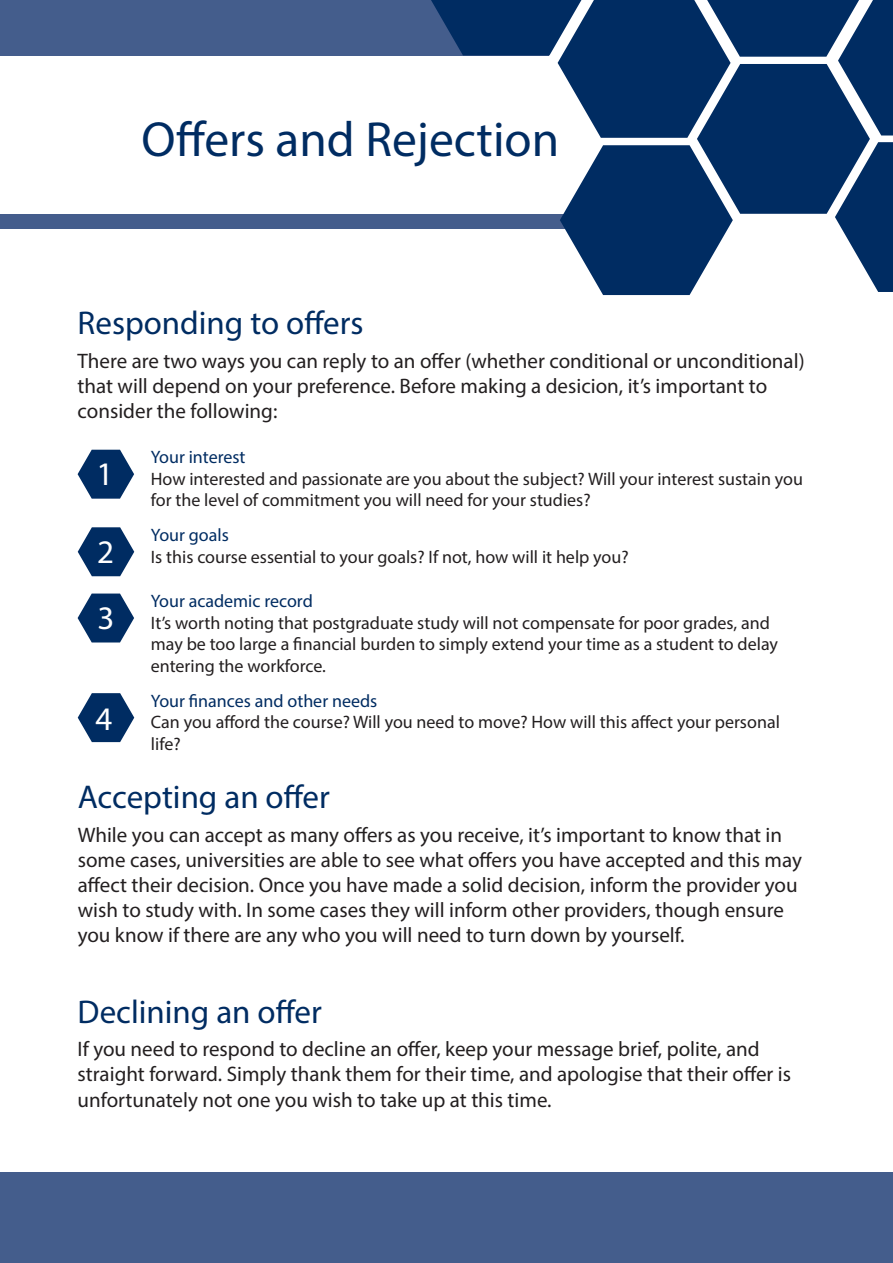
<style>
.page{position:relative;width:893px;height:1263px;background:#fff}
.page>*{position:absolute;margin:0;border:0;box-sizing:border-box;transform-origin:0 0}
.Header_One{font:49.5px "Myriad Pro";color:#002c62}
.Header_Two{font:33px "Myriad Pro";color:#002c62}
.Hex_Numbering{font:33px "Myriad Pro";color:#fff}
.LG_Body_Text{font:21px/25.2px "Myriad Pro";color:#231f20}
.Sm_Body_Text{font:18px/21.6px "Myriad Pro";color:#231f20}
.Header_Three{font:18px/21.6px "Myriad Pro";color:#231f20}
.Header_Three-2{font:18px "Myriad Pro";color:#002c62}
</style>
<div class="page">
<svg style="left:78px;top:450px;width:56px;height:49px"></svg>
<svg style="left:78px;top:527px;width:56px;height:49px"></svg>
<svg style="left:78px;top:593px;width:56px;height:49px"></svg>
<svg style="left:78px;top:693px;width:56px;height:49px"></svg>
<div style="left:0;top:214px;width:615px;height:14px;background:#445d8c"></div>
<div style="left:0;top:0;width:549px;height:55px;background:#445d8c"></div>
<svg style="left:431px;top:0;width:462px;height:295px"></svg>
<div style="left:0;top:1173px;width:893px;height:90px;background:#445d8c"></div>
<p class="Header_One" style="left:141px;top:109px;width:419px">Offers and Rejection</p>
<p class="Header_Two" style="left:78px;top:303px;width:287px">Responding to offers</p>
<p class="LG_Body_Text" style="left:78px;top:348px;width:728px">There are two ways you can reply to an offer (whether conditional or unconditional) that will depend on your preference. Before making a desicion, it’s important to consider the following:</p>
<p class="Hex_Numbering" style="left:96px;top:454px;width:18px">1</p>
<p class="Hex_Numbering" style="left:97px;top:532px;width:18px">2</p>
<p class="Hex_Numbering" style="left:97px;top:598px;width:18px">3</p>
<p class="Header_Three-2" style="left:151px;top:446px;width:96px">Your interest</p>
<p class="Header_Three" style="left:151px;top:468px;width:654px">How interested and passionate are you about the subject? Will your interest sustain you for the level of commitment you will need for your studies?</p>
<p class="Header_Three-2" style="left:151px;top:524px;width:79px">Your goals</p>
<p class="Sm_Body_Text" style="left:151px;top:545px;width:479px">Is this course essential to your goals? If not, how will it help you?</p>
<p class="Header_Three-2" style="left:151px;top:590px;width:163px">Your academic record</p>
<p class="Sm_Body_Text" style="left:151px;top:611px;width:629px">It’s worth noting that postgraduate study will not compensate for poor grades, and may be too large a financial burden to simply extend your time as a student to delay entering the workforce.</p>
<p class="Header_Three-2" style="left:151px;top:689px;width:228px">Your finances and other needs</p>
<p class="Header_Three" style="left:151px;top:711px;width:630px">Can you afford the course? Will you need to move? How will this affect your personal life?</p>
<p class="Header_Two" style="left:78px;top:776px;width:254px">Accepting an offer</p>
<p class="LG_Body_Text" style="left:78px;top:822px;width:726px">While you can accept as many offers as you receive, it’s important to know that in some cases, universities are able to see what offers you have accepted and this may affect their decision. Once you have made a solid decision, inform the provider you wish to study with. In some cases they will inform other providers, though ensure you know if there are any who you will need to turn down by yourself.</p>
<p class="Hex_Numbering" style="left:96px;top:698px;width:18px">4</p>
<p class="Header_Two" style="left:78px;top:991px;width:246px">Declining an offer</p>
<p class="LG_Body_Text" style="left:78px;top:1036px;width:715px">If you need to respond to decline an offer, keep your message brief, polite, and straight forward. Simply thank them for their time, and apologise that their offer is unfortunately not one you wish to take up at this time.</p>
</div>
